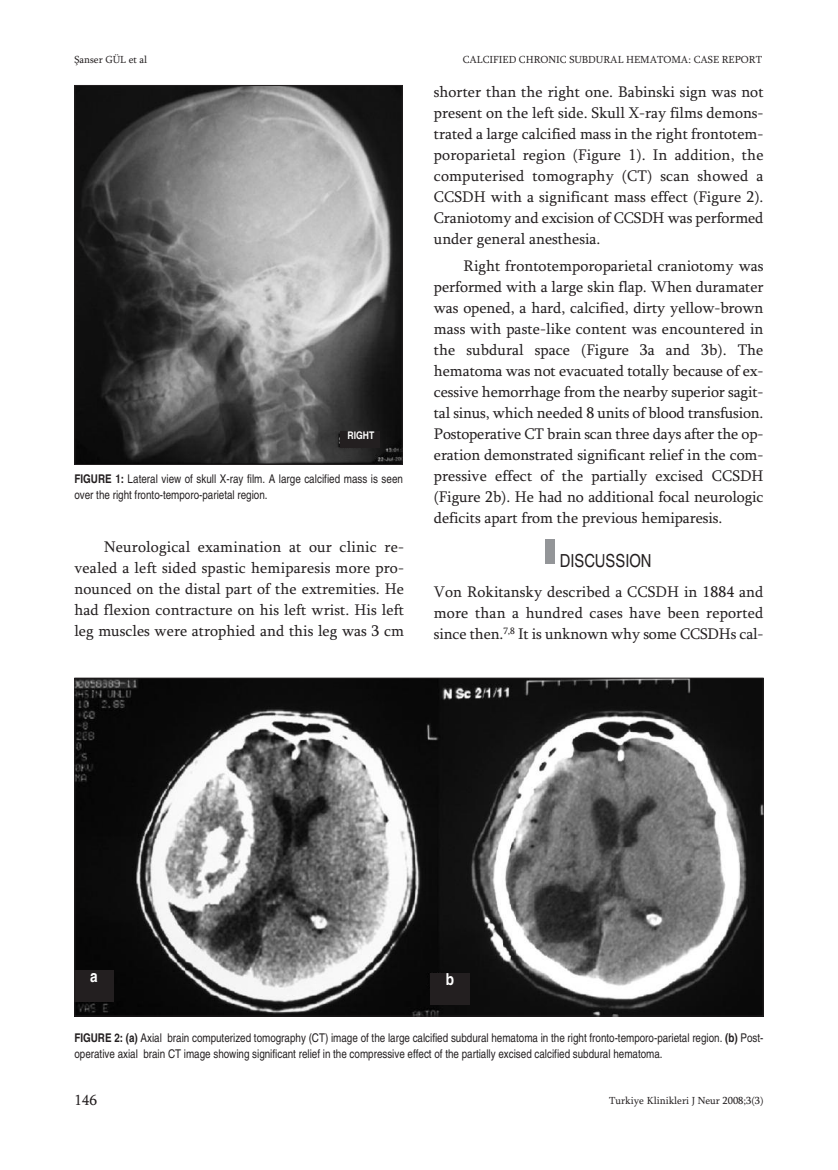
<style>
.page{position:relative;width:838px;height:1170px;background:#fff}
.page>*{position:absolute;margin:0;border:0;box-sizing:border-box;transform-origin:0 0}
.t1{font:condensed 18px "Helvetica";color:#231f20}
.t2{font:700 condensed 16.5px "Helvetica";color:#fff}
.t3{font:15.75px/21px "Sylfaen";letter-spacing:-.005em;color:#231f20;text-align:justify}
.t4{font:15px "Sylfaen";color:#231f20}
.t5{font:condensed 12px/16.5px "Helvetica";color:#231f20}
.t6{font:10.5px "Sylfaen";color:#231f20}
.t7{font:700 condensed 10.5px "Helvetica";color:#fff}
.s1{font-weight:700}
</style>
<div class="page">
<div style="left:546px;top:538px;width:9px;height:25px;background:#939598"></div>
<img style="left:76px;top:87px;width:324px;height:376px">
<div style="left:74px;top:85px;width:328px;height:380px;border:1px solid #231f20"></div>
<img style="left:76px;top:679px;width:685px;height:335px">
<div style="left:340px;top:431px;width:39px;height:17px;background:#231f20"></div>
<div style="left:74px;top:969px;width:40px;height:32px;background:#231f20"></div>
<div style="left:430px;top:973px;width:39px;height:31px;background:#231f20"></div>
<p class="t6" style="left:74px;top:53px;width:74px">Şanser GÜL et al</p>
<p class="t6" style="left:463px;top:53px;width:301px">CALCIFIED CHRONIC SUBDURAL HEMATOMA: CASE REPORT</p>
<p class="t7" style="left:347px;top:429px;width:28px">RIGHT</p>
<p class="t5" style="left:74px;top:470px;width:330px"><span class="s1">FIGURE 1:</span> Lateral view of skull X-ray film. A large calcified mass is seen over the right fronto-temporo-parietal region.</p>
<p class="t3" style="left:74px;top:536px;width:331px;text-indent:30px">Neurological examination at our clinic re&shy;vealed a left sided spastic hemiparesis more pro&shy;nounced on the distal part of the extremities. He had flexion contracture on his left wrist. His left leg muscles were atrophied and this leg was 3 cm</p>
<p class="t3" style="left:434px;top:81px;width:331px">shorter than the right one. Babinski sign was not present on the left side. Skull X-ray films demons&shy;trated a large calcified mass in the right frontotem&shy;poroparietal region (Figure 1). In addition, the computerised tomography (CT) scan showed a CCSDH with a significant mass effect (Figure 2).<br>Craniotomy and excision of CCSDH was performed under general anesthesia.</p>
<p class="t3" style="left:434px;top:255px;width:331px;text-indent:30px">Right frontotemporoparietal craniotomy was performed with a large skin flap. When duramater was opened, a hard, calcified, dirty yellow-brown mass with paste-like content was encountered in the subdural space (Figure 3a and 3b). The hematoma was not evacuated totally because of ex&shy;cessive hemorrhage from the nearby superior sagit&shy;tal sinus, which needed 8 units of blood transfusion.<br>Postoperative CT brain scan three days after the op&shy;eration demonstrated significant relief in the com&shy;pressive effect of the partially excised CCSDH (Figure 2b). He had no additional focal neurologic deficits apart from the previous hemiparesis.</p>
<p class="t1" style="left:559px;top:550px;width:93px">DISCUSSION</p>
<p class="t3" style="left:434px;top:580px;width:331px">Von Rokitansky described a CCSDH in 1884 and more than a hundred cases have been reported since then.<sup>7,8</sup> It is unknown why some CCSDHs cal-</p>
<p class="t2" style="left:90px;top:966px;width:9px">a</p>
<p class="t2" style="left:446px;top:969px;width:10px">b</p>
<p class="t5" style="left:74px;top:1029px;width:690px"><span class="s1">FIGURE 2: (a)</span> Axial brain computerized tomography (CT) image of the large calcified subdural hematoma in the right fronto-temporo-parietal region. <span class="s1">(b)</span> Post&shy;operative axial brain CT image showing significant relief in the compressive effect of the partially excised calcified subdural hematoma.</p>
<p class="t4" style="left:74px;top:1091px;width:24px">146</p>
<p class="t6" style="left:609px;top:1094px;width:156px">Turkiye Klinikleri J Neur 2008;3(3)</p>
</div>
